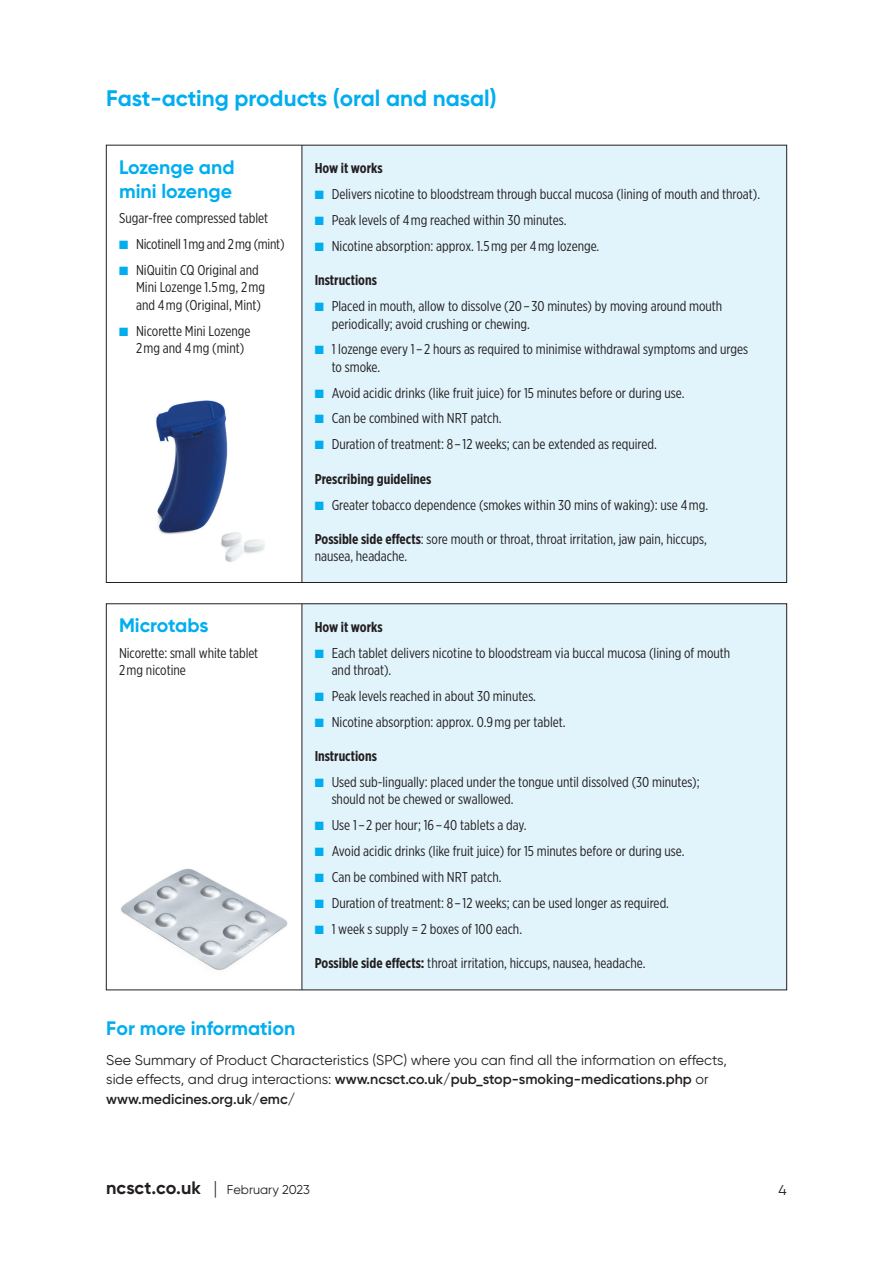
<style>
.page{position:relative;width:893px;height:1263px;background:#fff}
.page>*{position:absolute;margin:0;border:0;box-sizing:border-box;transform-origin:0 0}
.t1{font:700 22.5px "Gilroy";color:#00aeef}
.t2{font:700 19.5px/24px "Gilroy";color:#00aeef}
.t3{font:14.25px/17.2px "Gotham X Narrow";color:#231f20}
.t4{font:14.25px/19.5px "Gilroy";color:#231f20}
.t5{font:700 14.25px "Gotham X Narrow";color:#231f20}
.t6{font:12.75px "Gilroy";color:#231f20}
.s1{color:#00aeef}
.s2{font-weight:700}
.s3{font-weight:600}
.s4{font-weight:700;font-size:18px}
.s5{font-weight:300;font-size:18px}
</style>
<div class="page">
<img style="left:105px;top:830px;width:228px;height:161px">
<img style="left:105px;top:366px;width:160px;height:217px">
<div style="left:302px;top:145px;width:485px;height:437px;background:#e1f4fc"></div>
<hr style="left:301px;top:145px;width:1px;height:437px;background:#231f20">
<div style="left:302px;top:604px;width:485px;height:386px;background:#e1f4fc"></div>
<hr style="left:301px;top:604px;width:1px;height:386px;background:#231f20">
<h1 class="t1" style="left:106px;top:84px;width:392px">Fast-acting products (oral and nasal)</h1>
<h2 class="t2" style="left:119px;top:155px;width:117px">Lozenge and mini lozenge</h2>
<p class="t3" style="left:119px;top:210px;width:151px">Sugar-free compressed tablet</p>
<p class="t3" style="left:119px;top:235px;width:167px"><span class="s1">■</span> Nicotinell 1mg and 2mg (mint)</p>
<p class="t3" style="left:136px;top:261px;width:131px;text-indent:-17px"><span class="s1">■</span> NiQuitin CQ Original and<br>Mini Lozenge 1.5mg, 2mg and 4mg (Original, Mint)</p>
<p class="t3" style="left:136px;top:322px;width:116px;text-indent:-17px"><span class="s1">■</span> Nicorette Mini Lozenge<br>2mg and 4mg (mint)</p>
<h2 class="t2" style="left:119px;top:613px;width:91px">Microtabs</h2>
<p class="t3" style="left:119px;top:644px;width:141px">Nicorette: small white tablet<br>2mg nicotine</p>
<p class="t5" style="left:315px;top:159px;width:69px">How it works</p>
<p class="t3" style="left:315px;top:185px;width:447px"><span class="s1">■</span> Delivers nicotine to bloodstream through buccal mucosa (lining of mouth and throat).</p>
<p class="t3" style="left:315px;top:211px;width:253px"><span class="s1">■</span> Peak levels of 4mg reached within 30 minutes.</p>
<p class="t3" style="left:315px;top:237px;width:286px"><span class="s1">■</span> Nicotine absorption: approx. 1.5mg per 4mg lozenge.</p>
<p class="t5" style="left:315px;top:272px;width:64px">Instructions</p>
<p class="t3" style="left:332px;top:297px;width:392px;text-indent:-17px"><span class="s1">■</span> Placed in mouth, allow to dissolve (20–30 minutes) by moving around mouth periodically; avoid crushing or chewing.</p>
<p class="t3" style="left:332px;top:341px;width:418px;text-indent:-17px"><span class="s1">■</span> 1 lozenge every 1–2 hours as required to minimise withdrawal symptoms and urges to smoke.</p>
<p class="t3" style="left:315px;top:384px;width:371px"><span class="s1">■</span> Avoid acidic drinks (like fruit juice) for 15 minutes before or during use.</p>
<p class="t3" style="left:315px;top:410px;width:188px"><span class="s1">■</span> Can be combined with NRT patch.</p>
<p class="t3" style="left:315px;top:435px;width:344px"><span class="s1">■</span> Duration of treatment: 8–12 weeks; can be extended as required.</p>
<p class="t5" style="left:315px;top:470px;width:118px">Prescribing guidelines</p>
<p class="t3" style="left:315px;top:496px;width:395px"><span class="s1">■</span> Greater tobacco dependence (smokes within 30 mins of waking): use 4mg.</p>
<p class="t3" style="left:315px;top:530px;width:394px"><span class="s2">Possible side effects</span>: sore mouth or throat, throat irritation, jaw pain, hiccups, nausea, headache.</p>
<p class="t5" style="left:315px;top:618px;width:69px">How it works</p>
<p class="t3" style="left:332px;top:644px;width:400px;text-indent:-17px"><span class="s1">■</span> Each tablet delivers nicotine to bloodstream via buccal mucosa (lining of mouth and throat).</p>
<p class="t3" style="left:315px;top:687px;width:223px"><span class="s1">■</span> Peak levels reached in about 30 minutes.</p>
<p class="t3" style="left:315px;top:713px;width:252px"><span class="s1">■</span> Nicotine absorption: approx. 0.9mg per tablet.</p>
<p class="t5" style="left:315px;top:747px;width:64px">Instructions</p>
<p class="t3" style="left:332px;top:773px;width:370px;text-indent:-17px"><span class="s1">■</span> Used sub-lingually: placed under the tongue until dissolved (30 minutes); should not be chewed or swallowed.</p>
<p class="t3" style="left:315px;top:816px;width:213px"><span class="s1">■</span> Use 1–2 per hour; 16–40 tablets a day.</p>
<p class="t3" style="left:315px;top:842px;width:371px"><span class="s1">■</span> Avoid acidic drinks (like fruit juice) for 15 minutes before or during use.</p>
<p class="t3" style="left:315px;top:868px;width:188px"><span class="s1">■</span> Can be combined with NRT patch.</p>
<p class="t3" style="left:315px;top:894px;width:356px"><span class="s1">■</span> Duration of treatment: 8–12 weeks; can be used longer as required.</p>
<p class="t3" style="left:315px;top:920px;width:209px"><span class="s1">■</span> 1 week s supply = 2 boxes of 100 each.</p>
<p class="t3" style="left:315px;top:954px;width:332px"><span class="s2">Possible side effects:</span> throat irritation, hiccups, nausea, headache.</p>
<h2 class="t2" style="left:106px;top:1016px;width:190px">For more information</h2>
<p class="t4" style="left:106px;top:1050px;width:622px">See Summary of Product Characteristics (SPC) where you can find all the information on effects, side effects, and drug interactions: <span class="s3">www.ncsct.co.uk/pub_stop-smoking-medications.php</span> or <span class="s3">www.medicines.org.uk/emc/</span></p>
<p class="t6" style="left:106px;top:1182px;width:205px"><span class="s4">ncsct.co.uk</span> <span class="s5">|</span> February 2023</p>
<p class="t4" style="left:778px;top:1180px;width:10px">4</p>
</div>
